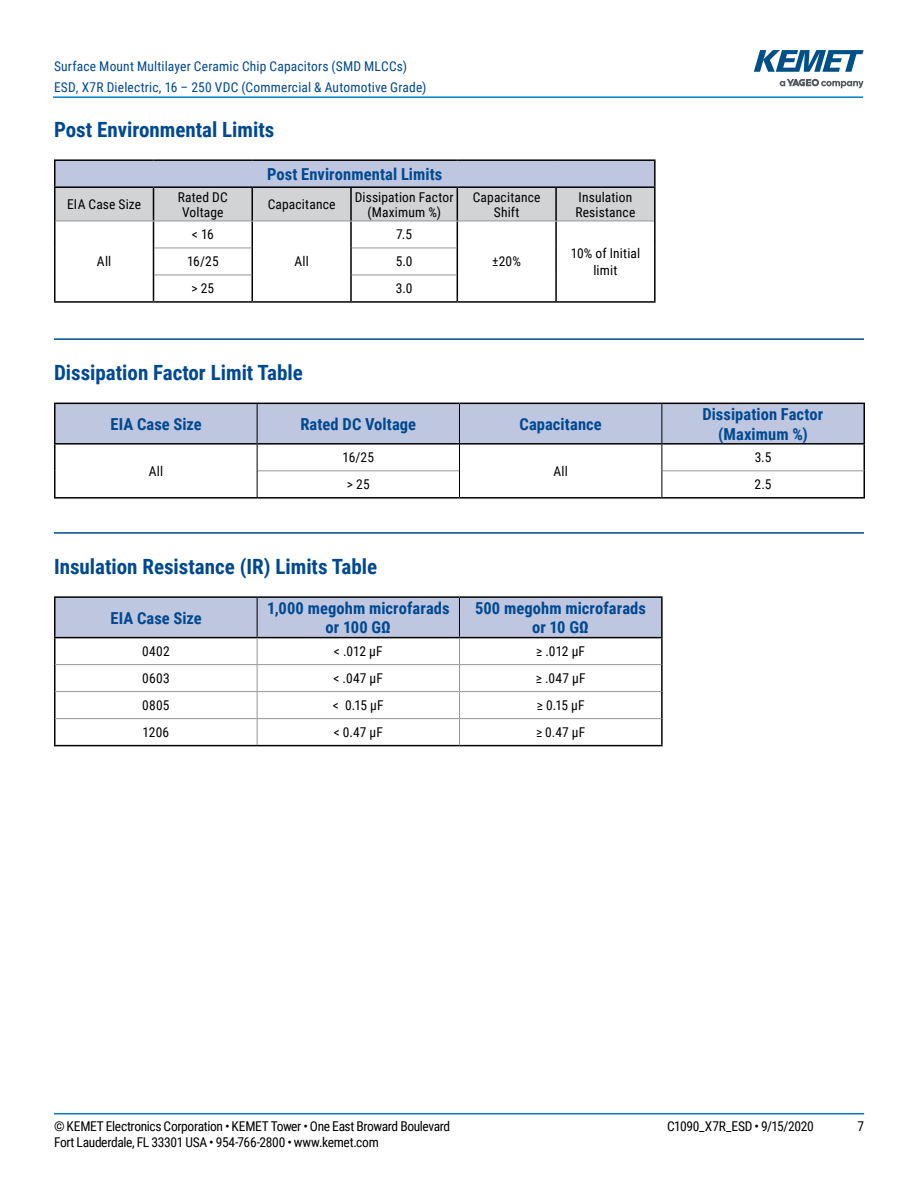
<style>
.page{position:relative;width:918px;height:1188px;background:#fff}
.page>*{position:absolute;margin:0;border:0;box-sizing:border-box;transform-origin:0 0}
.t1{font:700 21px "Roboto Condensed";color:#004990}
.t2{font:700 16.5px/19.8px "Roboto Condensed";letter-spacing:.005em;color:#004990;text-align:center}
.t3{font:13.5px/15px "Roboto Condensed";letter-spacing:.005em;color:#000;text-align:center}
.t4{font:13.5px "Roboto Condensed";letter-spacing:-.025em;color:#000}
.t5{font:13.5px/21px "Roboto Condensed";letter-spacing:.015em;color:#004990}
</style>
<div class="page">
<hr style="left:54px;top:1113px;width:810px;height:2px;background:#007dc3">
<hr style="left:53px;top:96px;width:810px;height:2px;background:#007dc3">
<svg style="left:780px;top:79px;width:84px;height:9px"></svg>
<svg style="left:754px;top:50px;width:110px;height:22px"></svg>
<hr style="left:54px;top:338px;width:810px;height:2px;background:#004990">
<hr style="left:54px;top:532px;width:810px;height:2px;background:#004990">
<div style="left:55px;top:160px;width:600px;height:27px;background:#bfc6e0"></div>
<svg style="left:56px;top:188px;width:598px;height:113px"></svg>
<hr style="left:555px;top:275px;width:2px;height:26px;background:#000">
<hr style="left:54px;top:159px;width:99px;height:2px;background:#000">
<hr style="left:54px;top:161px;width:2px;height:25px;background:#000">
<hr style="left:153px;top:159px;width:99px;height:2px;background:#000">
<hr style="left:252px;top:159px;width:99px;height:2px;background:#000">
<hr style="left:351px;top:159px;width:106px;height:2px;background:#000">
<hr style="left:457px;top:159px;width:99px;height:2px;background:#000">
<hr style="left:556px;top:159px;width:100px;height:2px;background:#000">
<hr style="left:654px;top:161px;width:2px;height:25px;background:#000">
<hr style="left:54px;top:186px;width:99px;height:2px;background:#000">
<hr style="left:54px;top:188px;width:2px;height:33px;background:#000">
<hr style="left:153px;top:186px;width:99px;height:2px;background:#000">
<hr style="left:252px;top:186px;width:99px;height:2px;background:#000">
<hr style="left:351px;top:186px;width:106px;height:2px;background:#000">
<hr style="left:457px;top:186px;width:99px;height:2px;background:#000">
<hr style="left:556px;top:186px;width:100px;height:2px;background:#000">
<hr style="left:54px;top:221px;width:2px;height:27px;background:#000">
<hr style="left:654px;top:221px;width:2px;height:27px;background:#000">
<hr style="left:54px;top:248px;width:2px;height:27px;background:#000">
<hr style="left:654px;top:248px;width:2px;height:27px;background:#000">
<hr style="left:54px;top:275px;width:2px;height:26px;background:#000">
<hr style="left:654px;top:275px;width:2px;height:26px;background:#000">
<hr style="left:54px;top:301px;width:99px;height:2px;background:#000">
<hr style="left:153px;top:301px;width:99px;height:2px;background:#000">
<hr style="left:252px;top:301px;width:99px;height:2px;background:#000">
<hr style="left:351px;top:301px;width:106px;height:2px;background:#000">
<hr style="left:457px;top:301px;width:99px;height:2px;background:#000">
<hr style="left:556px;top:301px;width:100px;height:2px;background:#000">
<hr style="left:56px;top:221px;width:97px;height:1px;background:#939598">
<hr style="left:252px;top:221px;width:99px;height:1px;background:#939598">
<hr style="left:457px;top:221px;width:99px;height:1px;background:#939598">
<hr style="left:556px;top:221px;width:98px;height:1px;background:#939598">
<hr style="left:153px;top:221px;width:99px;height:1px;background:#939598">
<hr style="left:351px;top:221px;width:106px;height:1px;background:#939598">
<hr style="left:154px;top:248px;width:97px;height:1px;background:#939598">
<hr style="left:154px;top:275px;width:97px;height:1px;background:#939598">
<hr style="left:352px;top:248px;width:105px;height:1px;background:#939598">
<hr style="left:352px;top:275px;width:105px;height:1px;background:#939598">
<hr style="left:252px;top:188px;width:1px;height:33px;background:#000">
<hr style="left:350px;top:188px;width:2px;height:33px;background:#000">
<hr style="left:457px;top:188px;width:1px;height:33px;background:#000">
<hr style="left:555px;top:188px;width:2px;height:33px;background:#000">
<hr style="left:654px;top:188px;width:2px;height:33px;background:#000">
<hr style="left:54px;top:443px;width:203px;height:2px;background:#000">
<hr style="left:662px;top:443px;width:203px;height:2px;background:#000">
<hr style="left:54px;top:403px;width:203px;height:1px;background:#000">
<hr style="left:54px;top:404px;width:2px;height:39px;background:#000">
<hr style="left:662px;top:403px;width:203px;height:1px;background:#000">
<hr style="left:863px;top:404px;width:2px;height:39px;background:#000">
<hr style="left:54px;top:445px;width:2px;height:26px;background:#000">
<hr style="left:863px;top:445px;width:2px;height:26px;background:#000">
<hr style="left:54px;top:471px;width:2px;height:26px;background:#000">
<hr style="left:863px;top:471px;width:2px;height:26px;background:#000">
<hr style="left:54px;top:497px;width:203px;height:2px;background:#000">
<hr style="left:257px;top:497px;width:202px;height:2px;background:#000">
<hr style="left:459px;top:497px;width:203px;height:2px;background:#000">
<hr style="left:662px;top:497px;width:203px;height:2px;background:#000">
<svg style="left:55px;top:403px;width:809px;height:94px"></svg>
<hr style="left:54px;top:596px;width:203px;height:2px;background:#000">
<hr style="left:54px;top:598px;width:2px;height:39px;background:#000">
<hr style="left:257px;top:596px;width:202px;height:2px;background:#000">
<hr style="left:459px;top:596px;width:204px;height:2px;background:#000">
<hr style="left:661px;top:598px;width:2px;height:39px;background:#000">
<hr style="left:54px;top:637px;width:203px;height:1px;background:#000">
<hr style="left:54px;top:638px;width:2px;height:27px;background:#000">
<hr style="left:459px;top:637px;width:204px;height:1px;background:#000">
<hr style="left:661px;top:638px;width:2px;height:27px;background:#000">
<hr style="left:54px;top:665px;width:2px;height:27px;background:#000">
<hr style="left:661px;top:665px;width:2px;height:27px;background:#000">
<hr style="left:54px;top:692px;width:2px;height:27px;background:#000">
<hr style="left:661px;top:692px;width:2px;height:27px;background:#000">
<hr style="left:54px;top:719px;width:2px;height:26px;background:#000">
<hr style="left:661px;top:719px;width:2px;height:26px;background:#000">
<hr style="left:54px;top:745px;width:203px;height:1px;background:#000">
<hr style="left:257px;top:745px;width:202px;height:1px;background:#000">
<hr style="left:459px;top:745px;width:204px;height:1px;background:#000">
<svg style="left:55px;top:597px;width:607px;height:148px"></svg>
<p class="t5" style="left:54px;top:55px;width:374px">Surface Mount Multilayer Ceramic Chip Capacitors (SMD MLCCs)<br>ESD, X7R Dielectric, 16 – 250 VDC (Commercial &amp; Automotive Grade)</p>
<h1 class="t1" style="left:54px;top:115px;width:222px">Post Environmental Limits</h1>
<p class="t2" style="left:267px;top:164px;width:177px">Post Environmental Limits</p>
<p class="t3" style="left:67px;top:197px;width:76px">EIA Case Size</p>
<p class="t3" style="left:178px;top:189px;width:52px">Rated DC<br>Voltage</p>
<p class="t3" style="left:268px;top:197px;width:69px">Capacitance</p>
<p class="t3" style="left:355px;top:189px;width:100px">Dissipation Factor (Maximum %)</p>
<p class="t3" style="left:473px;top:189px;width:69px">Capacitance<br>Shift</p>
<p class="t3" style="left:576px;top:189px;width:61px;text-align:left">Insulation<br>Resistance</p>
<p class="t3" style="left:97px;top:254px;width:16px">All</p>
<p class="t3" style="left:192px;top:227px;width:23px">&lt; 16</p>
<p class="t3" style="left:396px;top:227px;width:17px">7.5</p>
<p class="t3" style="left:492px;top:254px;width:30px">±20%</p>
<p class="t3" style="left:571px;top:245px;width:71px;line-height:16.2px">10% of Initial limit</p>
<p class="t3" style="left:294px;top:254px;width:16px">All</p>
<p class="t3" style="left:187px;top:254px;width:33px">16/25</p>
<p class="t3" style="left:396px;top:254px;width:18px">5.0</p>
<p class="t3" style="left:191px;top:281px;width:24px">&gt; 25</p>
<p class="t3" style="left:396px;top:281px;width:18px">3.0</p>
<h1 class="t1" style="left:54px;top:358px;width:250px">Dissipation Factor Limit Table</h1>
<p class="t2" style="left:110px;top:413px;width:93px">EIA Case Size</p>
<p class="t2" style="left:300px;top:413px;width:117px">Rated DC Voltage</p>
<p class="t2" style="left:520px;top:413px;width:84px">Capacitance</p>
<p class="t2" style="left:702px;top:403px;width:122px">Dissipation Factor (Maximum %)</p>
<p class="t3" style="left:149px;top:463px;width:16px">All</p>
<p class="t3" style="left:343px;top:450px;width:33px">16/25</p>
<p class="t3" style="left:755px;top:450px;width:18px">3.5</p>
<p class="t3" style="left:554px;top:463px;width:16px">All</p>
<p class="t3" style="left:347px;top:477px;width:24px">&gt; 25</p>
<p class="t3" style="left:755px;top:477px;width:19px">2.5</p>
<h1 class="t1" style="left:54px;top:552px;width:325px">Insulation Resistance (IR) Limits Table</h1>
<p class="t2" style="left:110px;top:607px;width:93px">EIA Case Size</p>
<p class="t2" style="left:267px;top:597px;width:184px">1,000 megohm microfarads or 100 GΩ</p>
<p class="t2" style="left:475px;top:597px;width:172px">500 megohm microfarads or 10 GΩ</p>
<p class="t3" style="left:142px;top:643px;width:29px">0402</p>
<p class="t3" style="left:334px;top:643px;width:50px">&lt; .012 µF</p>
<p class="t3" style="left:536px;top:643px;width:50px">≥ .012 µF</p>
<p class="t3" style="left:142px;top:670px;width:29px">0603</p>
<p class="t3" style="left:334px;top:670px;width:51px">&lt; .047 µF</p>
<p class="t3" style="left:536px;top:670px;width:51px">≥ .047 µF</p>
<p class="t3" style="left:142px;top:697px;width:29px">0805</p>
<p class="t3" style="left:333px;top:697px;width:52px">&lt; 0.15 µF</p>
<p class="t3" style="left:537px;top:697px;width:49px">≥ 0.15 µF</p>
<p class="t3" style="left:143px;top:724px;width:28px">1206</p>
<p class="t3" style="left:334px;top:724px;width:51px">&lt; 0.47 µF</p>
<p class="t3" style="left:536px;top:724px;width:51px">≥ 0.47 µF</p>
<p class="t4" style="left:54px;top:1116px;width:398px">© KEMET Electronics Corporation • KEMET Tower • One East Broward Boulevard</p>
<p class="t4" style="left:667px;top:1116px;width:148px">C1090_X7R_ESD • 9/15/2020</p>
<p class="t3" style="left:857px;top:1118px;width:8px">7</p>
<p class="t4" style="left:54px;top:1133px;width:326px">Fort Lauderdale, FL 33301 USA • 954-766-2800 • www.kemet.com</p>
</div>
